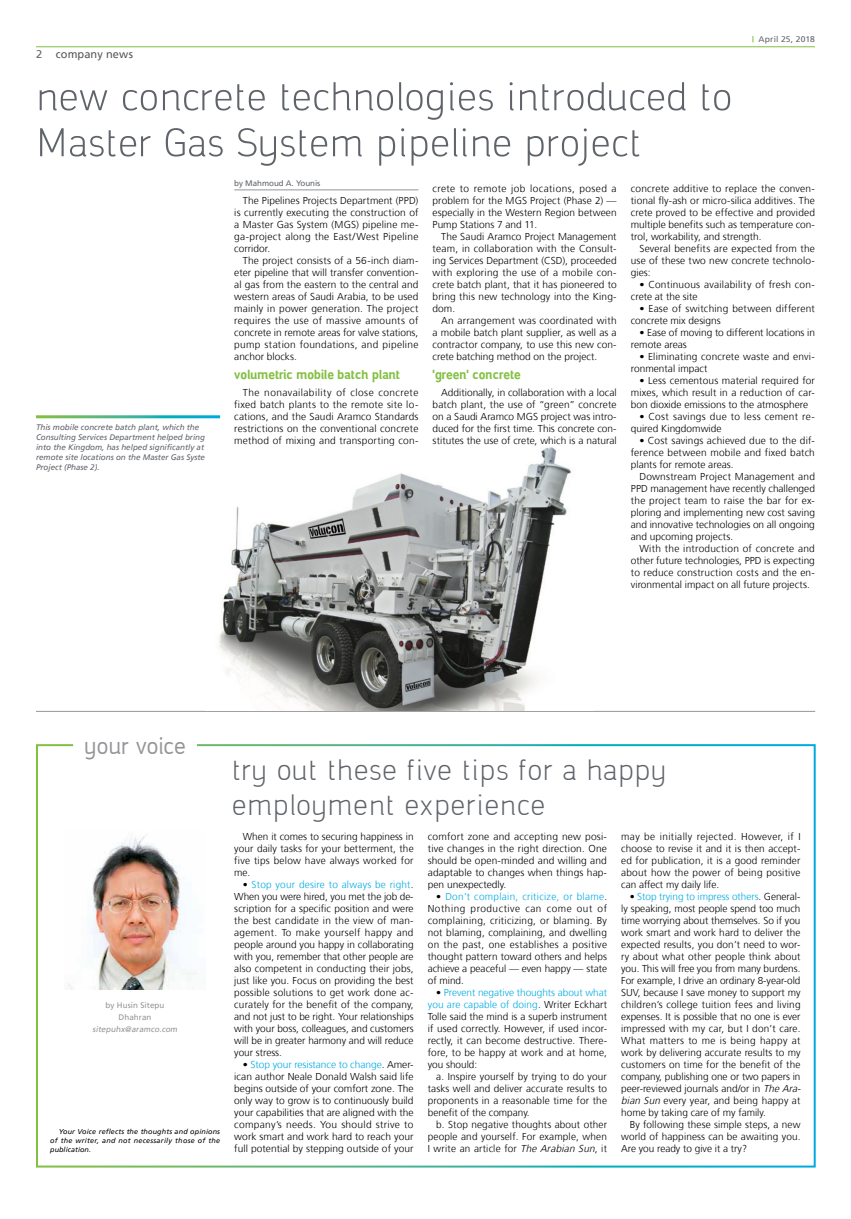
<style>
.page{position:relative;width:851px;height:1219px;background:#fff}
.page>*{position:absolute;margin:0;border:0;box-sizing:border-box;transform-origin:0 0}
.t1{font:300 60px/46px "Manifa V2";letter-spacing:.01em;color:#5f636a}
.t2{font:300 44px/35px "Manifa V2";letter-spacing:.02em;color:#5f636a}
.t3{font:35px "Manifa V2";color:#939598}
.t4{font:700 19px "Manifa V2";color:#83bf41}
.t5{font:11px "Frutiger";letter-spacing:.01em;color:#565559}
.t6{font:300 10px/12px "Frutiger";letter-spacing:.01em;color:#000;text-align:justify}
.t7{font:8.2px "Frutiger";letter-spacing:.02em;color:#5f636a;scale:1.04 1}
.t8{font:italic 8px/10px "Frutiger";color:#5f636a}
.t9{font:8px/12px "Frutiger";letter-spacing:.01em;color:#939598;text-align:center}
.t10{font:italic 8px "Frutiger";color:#939598}
.t11{font:8px "Frutiger";letter-spacing:-.005em;color:#5f636a}
.t12{font:italic 7px/9px "Frutiger";letter-spacing:.04em;color:#000;text-align:justify}
.s1{color:#5f636a}
.s2{color:#00aae2}
.s3{font-style:italic}
</style>
<div class="page">
<hr style="left:36px;top:711px;width:779px;height:1px;background:#939598">
<div style="left:36px;top:744px;width:779px;height:423px;border:2px solid #fff"></div>
<div style="left:73px;top:731px;width:124px;height:30px;background:#fff"></div>
<img style="left:68px;top:836px;width:130px;height:153px">
<hr style="left:234px;top:190px;width:184px;height:1px;background:#939598">
<hr style="left:36px;top:46px;width:778px;height:1px;background:#83bf41">
<img style="left:219px;top:447px;width:352px;height:264px">
<p class="t5" style="left:36px;top:47px;width:98px"><span class="s1">2</span> company news</p>
<p class="t7" style="left:758px;top:35px;width:56px">April 25, 2018</p>
<h1 class="t1" style="left:36px;top:74px;width:697px">new concrete technologies introduced to<br>Master Gas System pipeline project</h1>
<p class="t11" style="left:234px;top:178px;width:88px">by Mahmoud A. Younis</p>
<p class="t6" style="left:234px;top:195px;width:185px;text-indent:9px">The Pipelines Projects Department (PPD) is currently executing the construction of a Master Gas System (MGS) pipeline me&shy;ga-project along the East/West Pipeline corridor.</p>
<p class="t6" style="left:234px;top:255px;width:185px;text-indent:9px">The project consists of a 56-inch diam&shy;eter pipeline that will transfer convention&shy;al gas from the eastern to the central and western areas of Saudi Arabia, to be used mainly in power generation. The project requires the use of massive amounts of concrete in remote areas for valve stations, pump station foundations, and pipeline anchor blocks.</p>
<h3 class="t4" style="left:234px;top:361px;width:167px">volumetric mobile batch plant</h3>
<p class="t6" style="left:234px;top:387px;width:185px;text-indent:9px">The nonavailability of close concrete fixed batch plants to the remote site lo&shy;cations, and the Saudi Aramco Standards restrictions on the conventional concrete method of mixing and transporting con-</p>
<p class="t6" style="left:432px;top:183px;width:185px">crete to remote job locations, posed a problem for the MGS Project (Phase 2) — especially in the Western Region between Pump Stations 7 and 11.</p>
<p class="t6" style="left:432px;top:231px;width:185px;text-indent:9px">The Saudi Aramco Project Management team, in collaboration with the Consult&shy;ing Services Department (CSD), proceeded with exploring the use of a mobile con&shy;crete batch plant, that it has pioneered to bring this new technology into the King&shy;dom.</p>
<p class="t6" style="left:432px;top:315px;width:185px;text-indent:9px">An arrangement was coordinated with a mobile batch plant supplier, as well as a contractor company, to use this new con&shy;crete batching method on the project.</p>
<h3 class="t4" style="left:432px;top:361px;width:90px">‘green’ concrete</h3>
<p class="t6" style="left:432px;top:387px;width:185px;text-indent:9px">Additionally, in collaboration with a local batch plant, the use of “green” concrete on a Saudi Aramco MGS project was intro&shy;duced for the first time. This concrete con&shy;stitutes the use of crete, which is a natural</p>
<p class="t6" style="left:630px;top:183px;width:185px">concrete additive to replace the conven&shy;tional fly-ash or micro-silica additives. The crete proved to be effective and provided multiple benefits such as temperature con&shy;trol, workability, and strength.</p>
<p class="t6" style="left:630px;top:243px;width:185px;text-indent:9px">Several benefits are expected from the use of these two new concrete technolo&shy;gies:</p>
<p class="t6" style="left:630px;top:279px;width:185px;text-indent:9px">• Continuous availability of fresh con&shy;crete at the site</p>
<p class="t6" style="left:630px;top:303px;width:185px;text-indent:9px">• Ease of switching between different concrete mix designs</p>
<p class="t6" style="left:630px;top:327px;width:185px;text-indent:9px">• Ease of moving to different locations in remote areas</p>
<p class="t6" style="left:630px;top:351px;width:185px;text-indent:9px">• Eliminating concrete waste and envi&shy;ronmental impact</p>
<p class="t6" style="left:630px;top:375px;width:185px;text-indent:9px">• Less cementous material required for mixes, which result in a reduction of car&shy;bon dioxide emissions to the atmosphere</p>
<p class="t6" style="left:630px;top:411px;width:185px;text-indent:9px">• Cost savings due to less cement re&shy;quired Kingdomwide</p>
<p class="t6" style="left:630px;top:435px;width:185px;text-indent:9px">• Cost savings achieved due to the dif&shy;ference between mobile and fixed batch plants for remote areas.</p>
<p class="t6" style="left:630px;top:471px;width:185px;text-indent:9px">Downstream Project Management and PPD management have recently challenged the project team to raise the bar for ex&shy;ploring and implementing new cost saving and innovative technologies on all ongoing and upcoming projects.</p>
<p class="t6" style="left:630px;top:543px;width:185px;text-indent:9px">With the introduction of concrete and other future technologies, PPD is expecting to reduce construction costs and the en&shy;vironmental impact on all future projects.</p>
<p class="t8" style="left:36px;top:422px;width:178px">This mobile concrete batch plant, which the Consulting Services Department helped bring into the Kingdom, has helped significantly at remote site locations on the Master Gas System Project (Phase 2).</p>
<h3 class="t3" style="left:84px;top:722px;width:103px">your voice</h3>
<p class="t9" style="left:105px;top:999px;width:60px">by Husin Sitepu<br>Dhahran</p>
<p class="t10" style="left:93px;top:1025px;width:88px">sitepuhx@aramco.com</p>
<p class="t12" style="left:50px;top:1127px;width:171px;text-indent:9px">Your Voice reflects the thoughts and opinions of the writer, and not necessarily those of the publication.</p>
<h2 class="t2" style="left:232px;top:753px;width:435px">try out these five tips for a happy employment experience</h2>
<p class="t6" style="left:234px;top:831px;width:181px;text-indent:8px">When it comes to securing happiness in your daily tasks for your betterment, the five tips below have always worked for me.</p>
<p class="t6" style="left:234px;top:879px;width:181px;text-indent:8px">• <span class="s2">Stop your desire to always be right</span>.<br>When you were hired, you met the job de&shy;scription for a specific position and were the best candidate in the view of man&shy;agement. To make yourself happy and people around you happy in collaborating with you, remember that other people are also competent in conducting their jobs, just like you. Focus on providing the best possible solutions to get work done ac&shy;curately for the benefit of the company, and not just to be right. Your relationships with your boss, colleagues, and customers will be in greater harmony and will reduce your stress.</p>
<p class="t6" style="left:234px;top:1059px;width:181px;text-indent:9px">• <span class="s2">Stop your resistance to change</span>. Amer&shy;ican author Neale Donald Walsh said life begins outside of your comfort zone. The only way to grow is to continuously build your capabilities that are aligned with the company’s needs. You should strive to work smart and work hard to reach your full potential by stepping outside of your</p>
<p class="t6" style="left:427px;top:831px;width:181px">comfort zone and accepting new posi&shy;tive changes in the right direction. One should be open-minded and willing and adaptable to changes when things hap&shy;pen unexpectedly.</p>
<p class="t6" style="left:427px;top:891px;width:181px;text-indent:8px">• <span class="s2">Don’t complain, criticize, or blame</span>.<br>Nothing productive can come out of complaining, criticizing, or blaming. By not blaming, complaining, and dwelling on the past, one establishes a positive thought pattern toward others and helps achieve a peaceful — even happy — state of mind.</p>
<p class="t6" style="left:427px;top:987px;width:181px;text-indent:8px">• <span class="s2">Prevent negative thoughts about what you are capable of doing</span>. Writer Eckhart Tolle said the mind is a superb instrument if used correctly. However, if used incor&shy;rectly, it can become destructive. There&shy;fore, to be happy at work and at home, you should:</p>
<p class="t6" style="left:427px;top:1071px;width:181px;text-indent:8px">a. Inspire yourself by trying to do your tasks well and deliver accurate results to proponents in a reasonable time for the benefit of the company.</p>
<p class="t6" style="left:427px;top:1119px;width:181px;text-indent:8px">b. Stop negative thoughts about other people and yourself. For example, when I write an article for <span class="s3">The Arabian Sun</span>, it</p>
<p class="t6" style="left:621px;top:831px;width:181px">may be initially rejected. However, if I choose to revise it and it is then accept&shy;ed for publication, it is a good reminder about how the power of being positive can affect my daily life.</p>
<p class="t6" style="left:621px;top:891px;width:183px;text-align:left;text-indent:9px">• <span class="s2">Stop trying to impress others</span>. General&shy;ly speaking, most people spend too much time worrying about themselves. So if you work smart and work hard to deliver the expected results, you don’t need to wor&shy;ry about what other people think about you. This will free you from many burdens.<br>For example, I drive an ordinary 8-year-old SUV, because I save money to support my children’s college tuition fees and living expenses. It is possible that no one is ever impressed with my car, but I don’t care.<br>What matters to me is being happy at work by delivering accurate results to my customers on time for the benefit of the company, publishing one or two papers in peer-reviewed journals and/or in <span class="s3">The Ara&shy;bian Sun</span> every year, and being happy at home by taking care of my family.</p>
<p class="t6" style="left:621px;top:1119px;width:181px;text-indent:8px">By following these simple steps, a new world of happiness can be awaiting you.<br>Are you ready to give it a try?</p>
</div>
